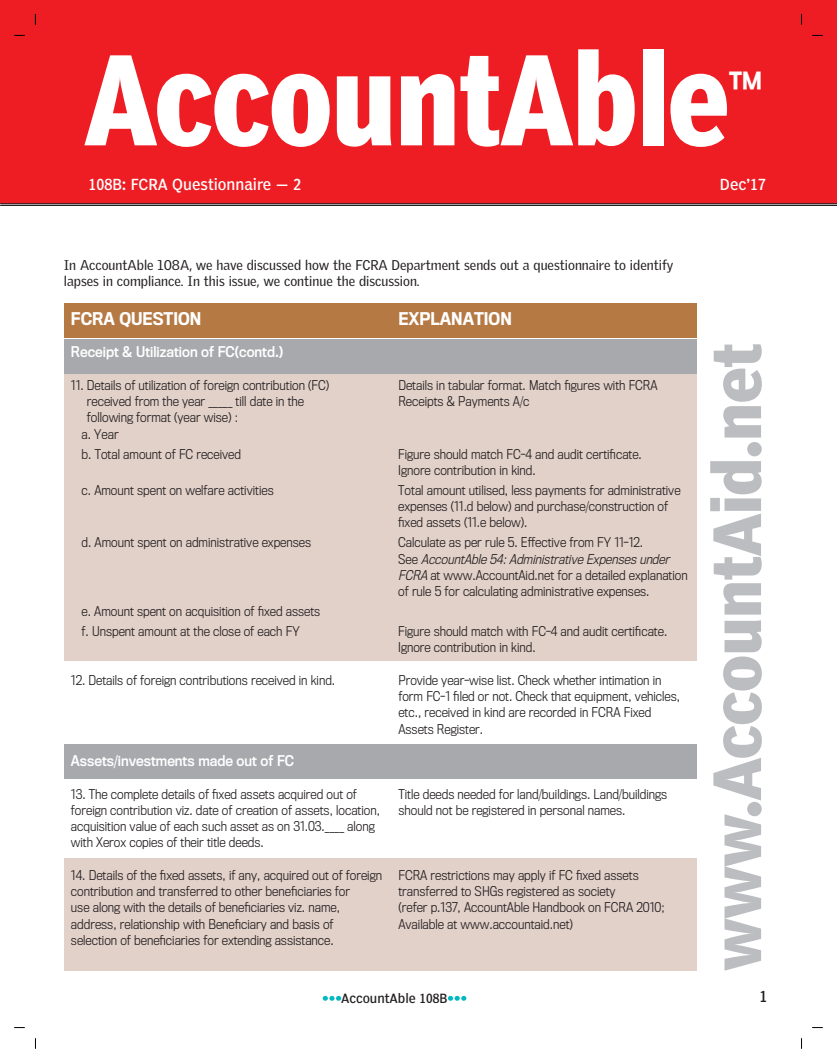
<style>
.page{position:relative;width:837px;height:1063px;background:#fff}
.page>*{position:absolute;margin:0;border:0;box-sizing:border-box;transform-origin:0 0}
.t1{font:120px "Poynter Agate One Bold Con";color:#fff;scale:.9 1}
.t2{font:63.5px "Poynter Agate One Bold Con";color:#bcbdc0}
.t3{font:condensed 46.25px "Poynter Agate One";color:#fff;scale:.9 1}
.t4{font:500 16.25px "Titling Gothic FB Narrow";color:#fff}
.t5{font:condensed 15px "Poynter Agate One";color:#fff}
.t6{font:condensed 15px "Poynter Agate One";color:#231f20}
.t7{font:13.75px/16.5px "Griffith Gothic";color:#231f20}
.t8{font:13.75px "Titling Gothic FB Narrow Standard";color:#fff}
.t9{font:300 12.5px/16.2px "Titling Gothic FB Narrow";color:#231f20}
.t10{font:condensed 12.5px "Poynter Agate One";color:#231f20}
.s1{font-style:italic}
</style>
<div class="page">
<div style="left:0;top:0;width:836px;height:203px;background:#ee1d23"></div>
<hr style="left:0;top:203px;width:836px;height:1px;background:#231f20">
<hr style="left:0;top:205px;width:836px;height:1px;background:#231f20">
<svg style="left:322px;top:996px;width:19px;height:5px"></svg>
<svg style="left:448px;top:996px;width:18px;height:5px"></svg>
<div style="left:64px;top:303px;width:632px;height:35px;background:#b57944"></div>
<div style="left:64px;top:339px;width:632px;height:34px;background:#a8a9ad"></div>
<div style="left:64px;top:744px;width:632px;height:34px;background:#a8a9ad"></div>
<div style="left:64px;top:375px;width:632px;height:286px;background:#e2d1c9"></div>
<div style="left:64px;top:858px;width:632px;height:112px;background:#e2d1c9"></div>
<h1 class="t1" style="left:84px;top:34px;width:717px">AccountAble</h1>
<h3 class="t3" style="left:728px;top:63px;width:40px">™</h3>
<p class="t5" style="left:89px;top:176px;width:214px">108B: FCRA Questionnaire — 2</p>
<p class="t5" style="left:719px;top:176px;width:48px">Dec’17</p>
<p class="t7" style="left:64px;top:257px;width:611px">In AccountAble 108A, we have discussed how the FCRA Department sends out a questionnaire to identify lapses in compliance. In this issue, we continue the discussion.</p>
<h3 class="t4" style="left:71px;top:310px;width:132px">FCRA QUESTION</h3>
<h3 class="t4" style="left:398px;top:310px;width:115px">EXPLANATION</h3>
<p class="t8" style="left:71px;top:344px;width:214px">Receipt &amp; Utilization of FC(contd.)</p>
<p class="t9" style="left:71px;top:377px;width:259px">11. Details of utilization of foreign contribution (FC)</p>
<p class="t9" style="left:398px;top:377px;width:260px">Details in tabular format. Match figures with FCRA</p>
<p class="t9" style="left:87px;top:394px;width:219px">received from the year _____ till date in the</p>
<p class="t9" style="left:398px;top:394px;width:133px">Receipts &amp; Payments A/c</p>
<p class="t9" style="left:81px;top:410px;width:158px;text-indent:5px">following format (year wise) : a. Year</p>
<p class="t9" style="left:81px;top:446px;width:161px">b. Total amount of FC received</p>
<p class="t9" style="left:398px;top:446px;width:245px">Figure should match FC-4 and audit certificate.<br>Ignore contribution in kind.</p>
<p class="t9" style="left:81px;top:482px;width:193px">c. Amount spent on welfare activities</p>
<p class="t9" style="left:398px;top:482px;width:284px">Total amount utilised, less payments for administrative expenses (11.d below) and purchase/construction of fixed assets (11.e below).</p>
<p class="t9" style="left:81px;top:535px;width:231px">d. Amount spent on administrative expenses</p>
<p class="t9" style="left:398px;top:535px;width:291px">Calculate as per rule 5. Effective from FY 11-12.<br>S e e <span class="s1">AccountAble 54: Administrative Expenses under FCRA</span> at www.AccountAid.net for a detailed explanation of rule 5 for calculating administrative expenses.</p>
<p class="t9" style="left:81px;top:602px;width:240px;line-height:20px">e. Amount spent on acquisition of fixed assets f. Unspent amount at the close of each FY</p>
<p class="t9" style="left:398px;top:624px;width:270px">Figure should match with FC-4 and audit certificate.<br>Ignore contribution in kind.</p>
<p class="t9" style="left:71px;top:672px;width:266px">12. Details of foreign contributions received in kind.</p>
<p class="t9" style="left:398px;top:672px;width:283px">Provide year-wise list. Check whether intimation in form FC-1 filed or not. Check that equipment, vehicles, etc., received in kind are recorded in FCRA Fixed Assets Register.</p>
<p class="t8" style="left:71px;top:753px;width:225px">Assets/investments made out of FC</p>
<p class="t9" style="left:71px;top:786px;width:287px">13. The complete details of fixed assets acquired out of</p>
<p class="t9" style="left:398px;top:786px;width:270px">Title deeds needed for land/buildings. Land/buildings</p>
<p class="t9" style="left:71px;top:802px;width:310px">foreign contribution viz. date of creation of assets, location,</p>
<p class="t9" style="left:398px;top:802px;width:228px">should not be registered in personal names.</p>
<p class="t9" style="left:71px;top:819px;width:305px">acquisition value of each such asset as on 31.03.____ along with Xerox copies of their title deeds.</p>
<p class="t9" style="left:71px;top:867px;width:312px">14. Details of the fixed assets, if any, acquired out of foreign</p>
<p class="t9" style="left:398px;top:867px;width:242px">FCRA restrictions may apply if FC fixed assets</p>
<p class="t9" style="left:71px;top:884px;width:280px">contribution and transferred to other beneficiaries for</p>
<p class="t9" style="left:398px;top:884px;width:218px">transferred to SHGs registered as society</p>
<p class="t9" style="left:71px;top:900px;width:270px">use along with the details of beneficiaries viz. name,</p>
<p class="t9" style="left:398px;top:900px;width:267px">(refer p.137, AccountAble Handbook on FCRA 2010;</p>
<p class="t9" style="left:71px;top:916px;width:264px">address, relationship with Beneficiary and basis of</p>
<p class="t9" style="left:398px;top:916px;width:176px">Available at www.accountaid.net)</p>
<p class="t9" style="left:71px;top:932px;width:264px">selection of beneficiaries for extending assistance.</p>
<h2 class="t2" style="left:701px;top:971px;width:629px;rotate:-90deg">www.AccountAid.net</h2>
<p class="t10" style="left:341px;top:991px;width:107px">AccountAble 108B</p>
<p class="t6" style="left:759px;top:988px;width:9px">1</p>
</div>
